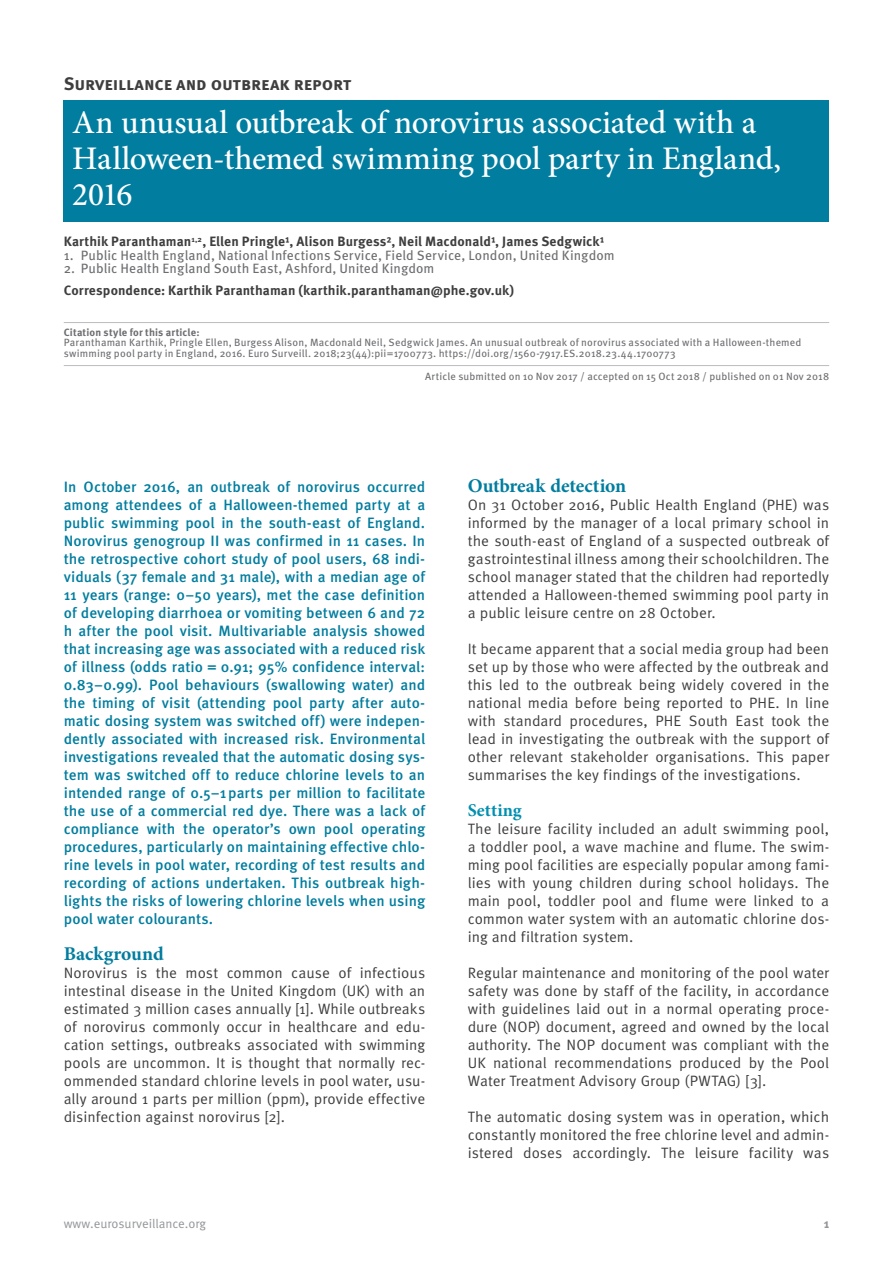
<style>
.page{position:relative;width:893px;height:1263px;background:#fff}
.page>*{position:absolute;margin:0;border:0;box-sizing:border-box;transform-origin:0 0}
.t1{font:500 33px/36px "Minion Pro";color:#fff}
.t2{font:700 19.5px "Minion Pro";letter-spacing:-.005em;color:#007d9f}
.t3{font:700 18px "Meta Pro";color:#3e3e3f}
.t4{font:700 18px "Minion Pro";letter-spacing:.01em;color:#008fb0}
.t5{font:15px/18px "Meta Pro";color:#3e3e3f;text-align:justify}
.t6{font:500 15px/18px "Meta Pro";letter-spacing:.005em;color:#007d9f;text-align:justify}
.t7{font:700 13.5px "Meta Pro";letter-spacing:.005em;color:#3e3e3f}
.t8{font:13.5px "Meta Pro";letter-spacing:.01em;color:#6c6d70}
.t9{font:12.75px "Meta Pro";color:#939598}
.t10{font:700 12.75px "Meta Pro";color:#939598}
.t11{font:10.5px/10.5px "Meta Pro";letter-spacing:.015em;color:#6c6d70}
.t12{font:700 10.5px "Meta Pro";letter-spacing:.015em;color:#6c6d70}
</style>
<div class="page">
<hr style="left:64px;top:322px;width:765px;height:1px;background:#bcbdc0">
<hr style="left:64px;top:365px;width:765px;height:1px;background:#bcbdc0">
<div style="left:64px;top:100px;width:765px;height:122px;background:#007d9f"></div>
<p class="t3" style="left:64px;top:72px;width:289px">Surveillance and outbreak report</p>
<h1 class="t1" style="left:72px;top:104px;width:710px">An unusual outbreak of norovirus associated with a<br>Halloween-themed swimming pool party in England,<br>2016</h1>
<p class="t7" style="left:64px;top:233px;width:542px">Karthik Paranthaman<sup>1,2</sup>, Ellen Pringle¹, Alison Burgess², Neil Macdonald¹, James Sedgwick¹</p>
<p class="t8" style="left:64px;top:247px;width:552px">1. Public Health England, National Infections Service, Field Service, London, United Kingdom</p>
<p class="t8" style="left:64px;top:260px;width:372px">2. Public Health England South East, Ashford, United Kingdom</p>
<p class="t7" style="left:64px;top:282px;width:452px">Correspondence: Karthik Paranthaman (karthik.paranthaman@phe.gov.uk)</p>
<p class="t12" style="left:64px;top:325px;width:137px">Citation style for this article:</p>
<p class="t11" style="left:64px;top:338px;width:739px">Paranthaman Karthik, Pringle Ellen, Burgess Alison, Macdonald Neil, Sedgwick James. An unusual outbreak of norovirus associated with a Halloween-themed swimming pool party in England, 2016. Euro Surveill. 2018;23(44):pii=1700773. https://doi.org/1560-7917.ES.2018.23.44.1700773</p>
<p class="t11" style="left:425px;top:371px;width:406px">Article submitted on 10 Nov 2017 / accepted on 15 Oct 2018 / published on 01 Nov 2018</p>
<p class="t6" style="left:64px;top:478px;width:363px">In October 2016, an outbreak of norovirus occurred among attendees of a Halloween-themed party at a public swimming pool in the south-east of England.<br>Norovirus genogroup II was confirmed in 11 cases. In the retrospective cohort study of pool users, 68 indi&shy;viduals (37 female and 31 male), with a median age of 11 years (range: 0–50 years), met the case definition of developing diarrhoea or vomiting between 6 and 72 h after the pool visit. Multivariable analysis showed that increasing age was associated with a reduced risk of illness (odds ratio = 0.91; 95% confidence interval:<br>0.83–0.99). Pool behaviours (swallowing water) and the timing of visit (attending pool party after auto&shy;matic dosing system was switched off) were indepen&shy;dently associated with increased risk. Environmental investigations revealed that the automatic dosing sys&shy;tem was switched off to reduce chlorine levels to an intended range of 0.5–1parts per million to facilitate the use of a commercial red dye. There was a lack of compliance with the operator’s own pool operating procedures, particularly on maintaining effective chlo&shy;rine levels in pool water, recording of test results and recording of actions undertaken. This outbreak high&shy;lights the risks of lowering chlorine levels when using pool water colourants.</p>
<h2 class="t2" style="left:64px;top:940px;width:101px">Background</h2>
<p class="t5" style="left:64px;top:964px;width:363px">Norovirus is the most common cause of infectious intestinal disease in the United Kingdom (UK) with an estimated 3 million cases annually [1]. While outbreaks of norovirus commonly occur in healthcare and edu&shy;cation settings, outbreaks associated with swimming pools are uncommon. It is thought that normally rec&shy;ommended standard chlorine levels in pool water, usu&shy;ally around 1 parts per million (ppm), provide effective disinfection against norovirus [2].</p>
<h2 class="t2" style="left:468px;top:472px;width:160px">Outbreak detection</h2>
<p class="t5" style="left:468px;top:496px;width:363px">On 31 October 2016, Public Health England (PHE) was informed by the manager of a local primary school in the south-east of England of a suspected outbreak of gastrointestinal illness among their schoolchildren. The school manager stated that the children had reportedly attended a Halloween-themed swimming pool party in a public leisure centre on 28 October.</p>
<p class="t5" style="left:468px;top:640px;width:363px">It became apparent that a social media group had been set up by those who were affected by the outbreak and this led to the outbreak being widely covered in the national media before being reported to PHE. In line with standard procedures, PHE South East took the lead in investigating the outbreak with the support of other relevant stakeholder organisations. This paper summarises the key findings of the investigations.</p>
<p class="t4" style="left:468px;top:797px;width:56px">Setting</p>
<p class="t5" style="left:468px;top:820px;width:363px">The leisure facility included an adult swimming pool, a toddler pool, a wave machine and flume. The swim&shy;ming pool facilities are especially popular among fami&shy;lies with young children during school holidays. The main pool, toddler pool and flume were linked to a common water system with an automatic chlorine dos&shy;ing and filtration system.</p>
<p class="t5" style="left:468px;top:964px;width:363px">Regular maintenance and monitoring of the pool water safety was done by staff of the facility, in accordance with guidelines laid out in a normal operating proce&shy;dure (NOP) document, agreed and owned by the local authority. The NOP document was compliant with the UK national recommendations produced by the Pool Water Treatment Advisory Group (PWTAG) [3].</p>
<p class="t5" style="left:468px;top:1108px;width:363px">The automatic dosing system was in operation, which constantly monitored the free chlorine level and admin&shy;istered doses accordingly. The leisure facility was</p>
<p class="t9" style="left:64px;top:1215px;width:144px">www.eurosurveillance.org</p>
<p class="t10" style="left:824px;top:1215px;width:7px">1</p>
</div>
